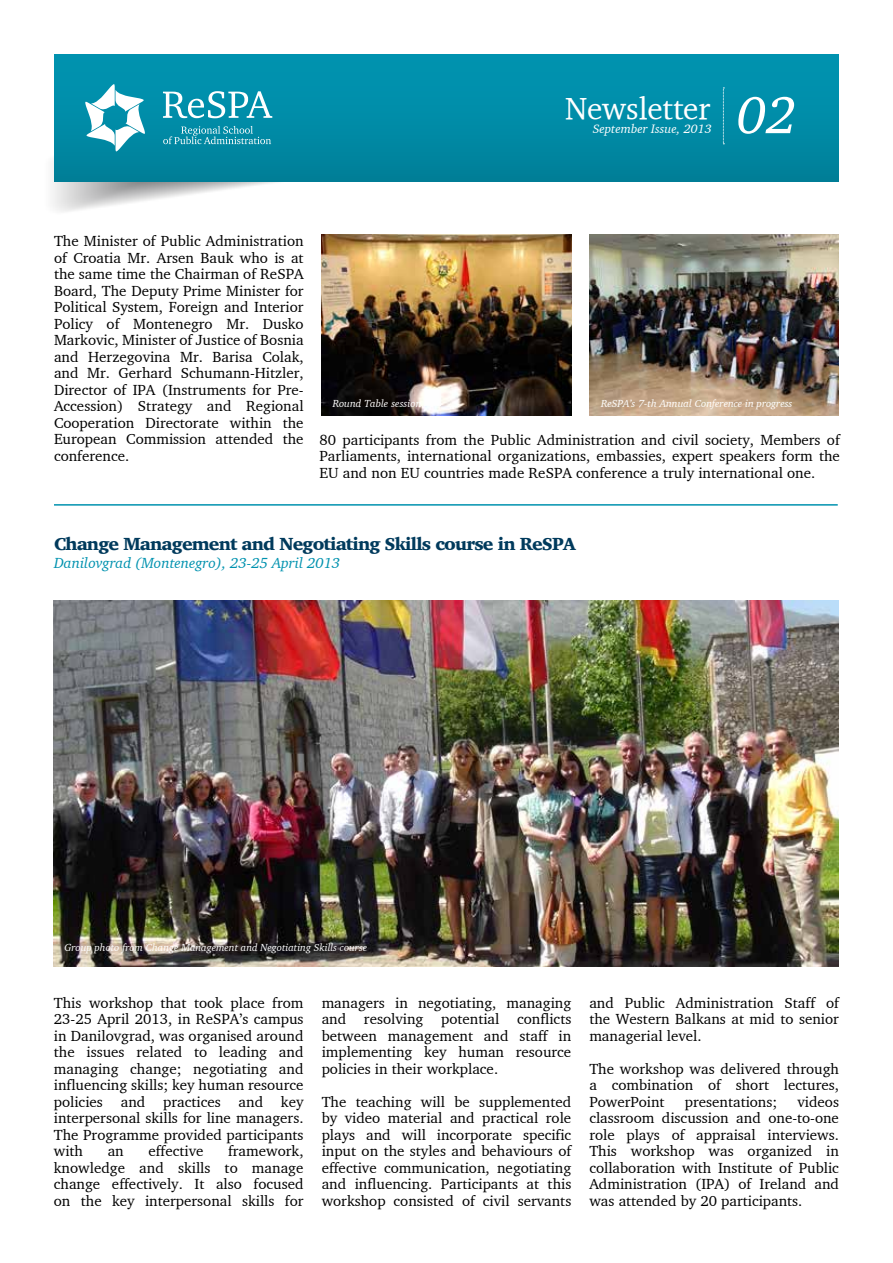
<style>
.page{position:relative;width:893px;height:1263px;background:#fff}
.page>*{position:absolute;margin:0;border:0;box-sizing:border-box;transform-origin:0 0}
.t1{font:31.2px "Charter OSITCTT";color:#fff}
.t2{font:900 18px "Charter BT";letter-spacing:-.045em;color:#003a5c}
.t3{font:15px/16.5px "Charter BT";color:#000;text-align:justify}
.t4{font:italic 15px "Charter BT";letter-spacing:-.005em;color:#0092af}
.t5{font:italic 12.6px "Charter BT";color:#fff}
.t6{font:italic 10.5px "Charter BT";letter-spacing:-.005em;color:#fff}
.s1{font-family:"Charter BT";font-style:italic;font-size:53.25px}
</style>
<div class="page">
<div style="left:54px;top:54px;width:785px;height:128px;background:linear-gradient(to bottom,#0096b3,#00809a)"></div>
<svg style="left:723px;top:88px;width:1px;height:56px"></svg>
<svg style="left:85px;top:84px;width:60px;height:68px"></svg>
<svg style="left:163px;top:91px;width:109px;height:27px"></svg>
<svg style="left:163px;top:126px;width:108px;height:18px"></svg>
<hr style="left:54px;top:504px;width:784px;height:2px;background:#0092af">
<img style="left:589px;top:235px;width:250px;height:180px">
<img style="left:322px;top:235px;width:249px;height:180px">
<img style="left:54px;top:600px;width:785px;height:367px">
<h1 class="t1" style="left:565px;top:89px;width:232px">Newsletter <span class="s1">02</span></h1>
<p class="t5" style="left:593px;top:121px;width:120px">September Issue, 2013</p>
<p class="t3" style="left:54px;top:232px;width:251px">The Minister of Public Administration of Croatia Mr. Arsen Bauk who is at the same time the Chairman of ReSPA Board, The Deputy Prime Minister for Political System, Foreign and Interior Policy of Montenegro Mr. Dusko Markovic, Minister of Justice of Bosnia and Herzegovina Mr. Barisa Colak, and Mr. Gerhard Schumann-Hitzler, Director of IPA (Instruments for Pre-Accession) Strategy and Regional Cooperation Directorate within the European Commission attended the conference.</p>
<p class="t6" style="left:333px;top:397px;width:90px">Round Table session</p>
<p class="t6" style="left:601px;top:397px;width:193px">ReSPA’s 7-th Annual Conference in progress</p>
<p class="t3" style="left:320px;top:431px;width:522px">80 participants from the Public Administration and civil society, Members of Parliaments, international organizations, embassies, expert speakers form the EU and non EU countries made ReSPA conference a truly international one.</p>
<p class="t2" style="left:54px;top:533px;width:523px">Change Management and Negotiating Skills course in ReSPA</p>
<p class="t4" style="left:54px;top:554px;width:288px">Danilovgrad (Montenegro), 23-25 April 2013</p>
<p class="t6" style="left:64px;top:941px;width:304px">Group photo from Change Management and Negotiating Skills course</p>
<p class="t3" style="left:54px;top:994px;width:251px">This workshop that took place from 23-25 April 2013, in ReSPA’s campus in Danilovgrad, was organised around the issues related to leading and managing change; negotiating and influencing skills; key human resource policies and practices and key interpersonal skills for line managers.<br>The Programme provided participants with</p>
<p class="t3" style="left:54px;top:1142px;width:251px;text-indent:174px">framework, knowledge and skills to manage change effectively. It also focused on the key interpersonal skills for</p>
<p class="t3" style="left:108px;top:1142px;width:18px">an</p>
<p class="t3" style="left:148px;top:1142px;width:57px">effective</p>
<p class="t3" style="left:322px;top:994px;width:251px">managers in negotiating, managing and resolving potential conflicts between management and staff in implementing key human resource policies in their workplace.</p>
<p class="t3" style="left:322px;top:1093px;width:251px">The teaching will be supplemented by video material and practical role plays and will incorporate specific input on the styles and behaviours of effective communication, negotiating and influencing. Participants at this workshop consisted of civil servants</p>
<p class="t3" style="left:589px;top:994px;width:251px">and Public Administration Staff of the Western Balkans at mid to senior managerial level.</p>
<p class="t3" style="left:589px;top:1060px;width:251px">The workshop was delivered through a combination of short lectures, PowerPoint</p>
<p class="t3" style="left:589px;top:1093px;width:251px;text-indent:208px">videos classroom discussion and one-to-one role plays of appraisal interviews.<br>This workshop was organized in collaboration with Institute of Public Administration (IPA) of Ireland and was attended by 20 participants.</p>
<p class="t3" style="left:685px;top:1093px;width:94px">presentations;</p>
</div>
